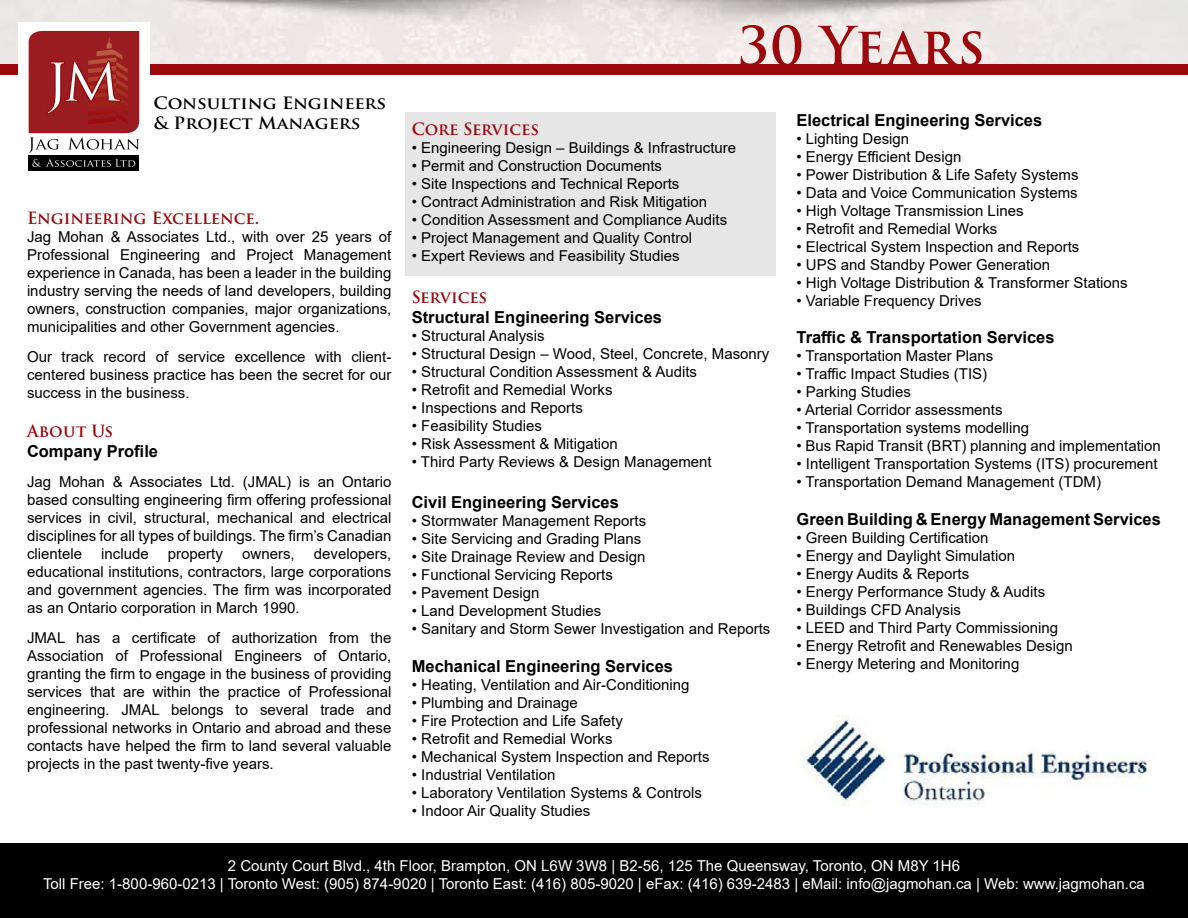
<style>
.page{position:relative;width:1188px;height:918px;background:#fff}
.page>*{position:absolute;margin:0;border:0;box-sizing:border-box;transform-origin:0 0}
.t1{font:600 52.5px "Trajan Pro 3";letter-spacing:.01em;color:#9b090d}
.t2{font:700 20.7px "Trajan Pro";color:#000;scale:1.08 1}
.t3{font:700 16.65px "Trajan Pro";color:#000;scale:1.08 1}
.t4{font:700 16.5px "Arial";color:#000}
.t5{font:600 16.5px "Trajan Pro 3";letter-spacing:-.01em;color:#9b090d}
.t6{font:15px/18px "Arial";color:#000;text-align:justify}
.t7{font:15px/18px "Arial";color:#fff;text-align:center}
</style>
<div class="page">
<div style="left:406px;top:112px;width:370px;height:164px;background:#e6e6e6"></div>
<div style="left:0;top:844px;width:1188px;height:74px;background:#000"></div>
<img style="left:798px;top:716px;width:349px;height:90px">
<div style="left:0;top:64px;width:1188px;height:11px;background:#9b090d"></div>
<div style="left:18px;top:22px;width:132px;height:158px;background:#fff"></div>
<div style="left:29px;top:156px;width:110px;height:15px;background:#000"></div>
<svg style="left:32px;top:159px;width:103px;height:8px"></svg>
<svg style="left:29px;top:30px;width:111px;height:123px"></svg>
<h1 class="t1" style="left:738px;top:8px;width:248px">30 Years</h1>
<h2 class="t2" style="left:157px;top:83px;width:241px">&amp; Project Managers</h2>
<p class="t3" style="left:153px;top:112px;width:193px">&amp; Project Managers</p>
<p class="t3" style="left:153px;top:93px;width:217px">Consulting Engineers</p>
<p class="t5" style="left:412px;top:117px;width:129px">Core Services</p>
<p class="t6" style="left:412px;top:139px;width:326px">• Engineering Design – Buildings &amp; Infrastructure</p>
<p class="t6" style="left:412px;top:157px;width:252px">• Permit and Construction Documents</p>
<p class="t6" style="left:412px;top:175px;width:269px">• Site Inspections and Technical Reports</p>
<p class="t6" style="left:412px;top:193px;width:297px">• Contract Administration and Risk Mitigation</p>
<p class="t6" style="left:412px;top:211px;width:317px">• Condition Assessment and Compliance Audits</p>
<p class="t6" style="left:412px;top:229px;width:282px">• Project Management and Quality Control</p>
<p class="t6" style="left:412px;top:247px;width:269px">• Expert Reviews and Feasibility Studies</p>
<p class="t5" style="left:412px;top:285px;width:77px">Services</p>
<p class="t4" style="left:412px;top:305px;width:252px">Structural Engineering Services</p>
<p class="t6" style="left:412px;top:326px;width:134px">• Structural Analysis</p>
<p class="t6" style="left:412px;top:344px;width:359px">• Structural Design – Wood, Steel, Concrete, Masonry</p>
<p class="t6" style="left:412px;top:362px;width:287px">• Structural Condition Assessment &amp; Audits</p>
<p class="t6" style="left:412px;top:380px;width:202px">• Retrofit and Remedial Works</p>
<p class="t6" style="left:412px;top:398px;width:173px">• Inspections and Reports</p>
<p class="t6" style="left:412px;top:416px;width:132px">• Feasibility Studies</p>
<p class="t6" style="left:412px;top:434px;width:208px">• Risk Assessment &amp; Mitigation</p>
<p class="t6" style="left:412px;top:452px;width:302px">• Third Party Reviews &amp; Design Management</p>
<p class="t4" style="left:412px;top:491px;width:209px">Civil Engineering Services</p>
<p class="t6" style="left:412px;top:512px;width:236px">• Stormwater Management Reports</p>
<p class="t6" style="left:412px;top:530px;width:231px">• Site Servicing and Grading Plans</p>
<p class="t6" style="left:412px;top:548px;width:235px">• Site Drainage Review and Design</p>
<p class="t6" style="left:412px;top:566px;width:203px">• Functional Servicing Reports</p>
<p class="t6" style="left:412px;top:584px;width:129px">• Pavement Design</p>
<p class="t6" style="left:412px;top:602px;width:191px">• Land Development Studies</p>
<p class="t6" style="left:412px;top:620px;width:360px">• Sanitary and Storm Sewer Investigation and Reports</p>
<p class="t4" style="left:412px;top:654px;width:263px">Mechanical Engineering Services</p>
<p class="t6" style="left:412px;top:675px;width:279px">• Heating, Ventilation and Air-Conditioning</p>
<p class="t6" style="left:412px;top:693px;width:168px">• Plumbing and Drainage</p>
<p class="t6" style="left:412px;top:711px;width:213px">• Fire Protection and Life Safety</p>
<p class="t6" style="left:412px;top:729px;width:202px">• Retrofit and Remedial Works</p>
<p class="t6" style="left:412px;top:747px;width:299px">• Mechanical System Inspection and Reports</p>
<p class="t6" style="left:412px;top:765px;width:145px">• Industrial Ventilation</p>
<p class="t6" style="left:412px;top:783px;width:292px">• Laboratory Ventilation Systems &amp; Controls</p>
<p class="t6" style="left:412px;top:801px;width:180px">• Indoor Air Quality Studies</p>
<p class="t5" style="left:27px;top:206px;width:234px">Engineering Excellence.</p>
<p class="t6" style="left:27px;top:228px;width:366px">Jag Mohan &amp; Associates Ltd., with over 25 years of Professional Engineering and Project Management experience in Canada, has been a leader in the building industry serving the needs of land developers, building owners, construction companies, major organizations, municipalities and other Government agencies.</p>
<p class="t6" style="left:27px;top:348px;width:366px">Our track record of service excellence with client&shy;centered business practice has been the secret for our success in the business.</p>
<p class="t5" style="left:27px;top:420px;width:88px">About Us</p>
<p class="t4" style="left:27px;top:440px;width:133px">Company Profile</p>
<p class="t6" style="left:27px;top:473px;width:366px">Jag Mohan &amp; Associates Ltd. (JMAL) is an Ontario based consulting engineering firm offering professional services in civil, structural, mechanical and electrical disciplines for all types of buildings. The firm’s Canadian clientele</p>
<p class="t6" style="left:27px;top:545px;width:366px;text-indent:287px">developers, educational institutions, contractors, large corporations and government agencies. The firm was incorporated as an Ontario corporation in March 1990.</p>
<p class="t6" style="left:27px;top:629px;width:366px">JMAL has a certificate of authorization from the Association of Professional Engineers of Ontario, granting the firm to engage in the business of providing services that are within the practice of Professional engineering. JMAL belongs to several trade and professional networks in Ontario and abroad and these contacts have helped the firm to land several valuable projects in the past twenty-five years.</p>
<p class="t6" style="left:101px;top:545px;width:49px">include</p>
<p class="t6" style="left:168px;top:545px;width:57px">property</p>
<p class="t6" style="left:242px;top:545px;width:54px">owners,</p>
<p class="t4" style="left:796px;top:108px;width:247px">Electrical Engineering Services</p>
<p class="t6" style="left:796px;top:129px;width:114px">• Lighting Design</p>
<p class="t6" style="left:796px;top:147px;width:166px">• Energy Efficient Design</p>
<p class="t6" style="left:796px;top:165px;width:284px">• Power Distribution &amp; Life Safety Systems</p>
<p class="t6" style="left:796px;top:183px;width:283px">• Data and Voice Communication Systems</p>
<p class="t6" style="left:796px;top:201px;width:229px">• High Voltage Transmission Lines</p>
<p class="t6" style="left:796px;top:219px;width:202px">• Retrofit and Remedial Works</p>
<p class="t6" style="left:796px;top:237px;width:284px">• Electrical System Inspection and Reports</p>
<p class="t6" style="left:796px;top:255px;width:255px">• UPS and Standby Power Generation</p>
<p class="t6" style="left:796px;top:273px;width:333px">• High Voltage Distribution &amp; Transformer Stations</p>
<p class="t6" style="left:796px;top:291px;width:187px">• Variable Frequency Drives</p>
<p class="t4" style="left:796px;top:326px;width:260px">Traffic &amp; Transportation Services</p>
<p class="t6" style="left:796px;top:347px;width:198px">• Transportation Master Plans</p>
<p class="t6" style="left:796px;top:365px;width:192px">• Traffic Impact Studies (TIS)</p>
<p class="t6" style="left:796px;top:383px;width:116px">• Parking Studies</p>
<p class="t6" style="left:796px;top:401px;width:208px">• Arterial Corridor assessments</p>
<p class="t6" style="left:796px;top:419px;width:234px">• Transportation systems modelling</p>
<p class="t6" style="left:796px;top:437px;width:366px">• Bus Rapid Transit (BRT) planning and implementation</p>
<p class="t6" style="left:796px;top:455px;width:363px">• Intelligent Transportation Systems (ITS) procurement</p>
<p class="t6" style="left:796px;top:473px;width:306px">• Transportation Demand Management (TDM)</p>
<p class="t4" style="left:796px;top:508px;width:366px">Green Building &amp; Energy Management Services</p>
<p class="t6" style="left:796px;top:529px;width:193px">• Green Building Certification</p>
<p class="t6" style="left:796px;top:547px;width:220px">• Energy and Daylight Simulation</p>
<p class="t6" style="left:796px;top:565px;width:174px">• Energy Audits &amp; Reports</p>
<p class="t6" style="left:796px;top:583px;width:250px">• Energy Performance Study &amp; Audits</p>
<p class="t6" style="left:796px;top:601px;width:166px">• Buildings CFD Analysis</p>
<p class="t6" style="left:796px;top:619px;width:263px">• LEED and Third Party Commissioning</p>
<p class="t6" style="left:796px;top:637px;width:278px">• Energy Retrofit and Renewables Design</p>
<p class="t6" style="left:796px;top:655px;width:224px">• Energy Metering and Monitoring</p>
<p class="t7" style="left:43px;top:856px;width:1103px">2 County Court Blvd., 4th Floor, Brampton, ON L6W 3W8 | B2-56, 125 The Queensway, Toronto, ON M8Y 1H6<br>Toll Free: 1-800-960-0213 | Toronto West: (905) 874-9020 | Toronto East: (416) 805-9020 | eFax: (416) 639-2483 | eMail: info@jagmohan.ca | Web: www.jagmohan.ca</p>
</div>
